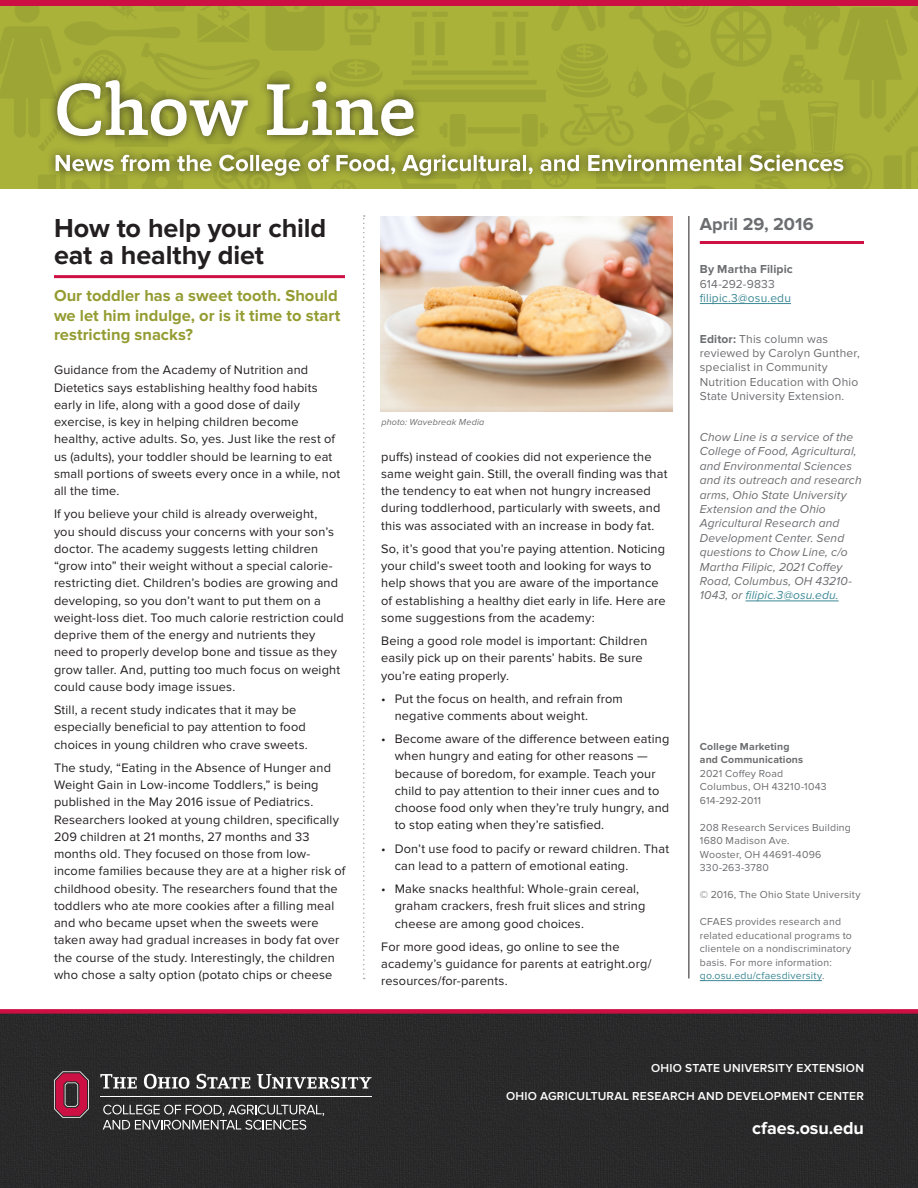
<style>
.page{position:relative;width:918px;height:1188px;background:#fff}
.page>*{position:absolute;margin:0;border:0;box-sizing:border-box;transform-origin:0 0}
.Headline{font:700 27px "Proxima Nova";letter-spacing:-.005em;color:#231f20}
.t1{font:700 18px "Proxima Nova";letter-spacing:-.005em;color:#fff}
.Date{font:700 18px "Proxima Nova";color:#6c6d70}
.Question{font:700 16.5px/19.8px "Proxima Nova";color:#949c32}
.body_-_no_indent{font:12.75px/17.2px "Proxima Nova";letter-spacing:.015em;color:#231f20}
.Sidebar_text_3_-_ita{font:italic 12px/14.4px "Proxima Nova";letter-spacing:.01em;color:#6c6d70}
.Sidebar_text_1{font:12px/14.4px "Proxima Nova";letter-spacing:.015em;color:#6c6d70}
.t2{font:600 12px "Proxima Nova";letter-spacing:.02em;color:#fff}
.Sidebar_text_1-2{font:12px/14.4px "Proxima Nova";letter-spacing:.015em;color:#3d8996}
.Sidebar_text_2_-_sma{font:10.5px/13.5px "Proxima Nova";letter-spacing:.02em;color:#6c6d70}
.Sidebar_text_2_-_sma-2{font:700 10.5px/13.5px "Proxima Nova";letter-spacing:.015em;color:#6c6d70}
.photo_credit{font:italic 9px "Proxima Nova";letter-spacing:.02em;color:#6c6d70}
.s1{font-weight:700;color:#6c6d70}
.s2{color:#6c6d70}
.s3{font-weight:700}
.s4{color:#3d8996}
</style>
<div class="page">
<img style="left:0;top:6px;width:918px;height:183px">
<div style="left:0;top:0;width:918px;height:6px;background:#cd1044"></div>
<div style="left:48px;top:71px;width:375px;height:74px;background:#231f20;opacity:.75"></div>
<svg style="left:57px;top:80px;width:357px;height:56px"></svg>
<div style="left:46px;top:145px;width:807px;height:40px;background:#231f20;opacity:.75"></div>
<svg style="left:56px;top:155px;width:787px;height:21px"></svg>
<hr style="left:700px;top:303px;width:91px;height:1px;background:#3d8996">
<hr style="left:746px;top:601px;width:93px;height:1px;background:#3d8996">
<hr style="left:700px;top:241px;width:164px;height:3px;background:#cd1044">
<hr style="left:54px;top:275px;width:291px;height:3px;background:#cd1044">
<hr style="left:700px;top:980px;width:122px;height:1px;background:#3d8996">
<img style="left:381px;top:216px;width:291px;height:195px">
<div style="left:0;top:1014px;width:918px;height:174px;background:#2a292a"></div>
<svg style="left:103px;top:1105px;width:221px;height:25px;background:#5a5a5b"></svg>
<svg style="left:54px;top:1071px;width:35px;height:47px;background:#8f324c"></svg>
<hr style="left:100px;top:1096px;width:272px;height:1px;background:#fff">
<svg style="left:100px;top:1074px;width:37px;height:15px"></svg>
<svg style="left:144px;top:1074px;width:45px;height:15px"></svg>
<svg style="left:197px;top:1074px;width:53px;height:15px"></svg>
<svg style="left:257px;top:1074px;width:115px;height:15px"></svg>
<div style="left:0;top:1009px;width:918px;height:5px;background:#cd1044"></div>
<hr style="left:688px;top:216px;width:1px;height:762px;background:#231f20">
<svg style="left:363px;top:215px;width:2px;height:764px"></svg>
<p class="Headline" style="left:54px;top:213px;width:274px">How to help your child</p>
<p class="Date" style="left:700px;top:214px;width:115px">April 29, 2016</p>
<p class="Headline" style="left:54px;top:240px;width:212px">eat a healthy diet</p>
<p class="Question" style="left:54px;top:286px;width:288px">Our toddler has a sweet tooth. Should we let him indulge, or is it time to start restricting snacks?</p>
<p class="body_-_no_indent" style="left:54px;top:362px;width:288px">Guidance from the Academy of Nutrition and Dietetics says establishing healthy food habits early in life, along with a good dose of daily exercise, is key in helping children become healthy, active adults. So, yes. Just like the rest of us (adults), your toddler should be learning to eat small portions of sweets every once in a while, not all the time.</p>
<p class="body_-_no_indent" style="left:54px;top:506px;width:291px">If you believe your child is already overweight,<br>you should discuss your concerns with your son’s doctor. The academy suggests letting children “grow into” their weight without a special calorie&shy;restricting diet. Children’s bodies are growing and developing, so you don’t want to put them on a weight-loss diet. Too much calorie restriction could deprive them of the energy and nutrients they need to properly develop bone and tissue as they grow taller. And, putting too much focus on weight could cause body image issues.</p>
<p class="body_-_no_indent" style="left:54px;top:701px;width:255px">Still, a recent study indicates that it may be especially beneficial to pay attention to food choices in young children who crave sweets.</p>
<p class="body_-_no_indent" style="left:54px;top:759px;width:293px">The study, “Eating in the Absence of Hunger and Weight Gain in Low-income Toddlers,” is being published in the May 2016 issue of Pediatrics.<br>Researchers looked at young children, specifically 209 children at 21 months, 27 months and 33 months old. They focused on those from low&shy;income families because they are at a higher risk of childhood obesity. The researchers found that the toddlers who ate more cookies after a filling meal and who became upset when the sweets were taken away had gradual increases in body fat over the course of the study. Interestingly, the children who chose a salty option (potato chips or cheese</p>
<p class="Sidebar_text_1-2" style="left:700px;top:262px;width:94px"><span class="s1">By Martha Filipic<br></span><span class="s2">614-292-9833 </span>filipic.3@osu.edu</p>
<p class="Sidebar_text_1" style="left:700px;top:332px;width:161px"><span class="s3">Editor:</span> This column was reviewed by Carolyn Gunther, specialist in Community<br>Nutrition Education with Ohio<br>State University Extension.</p>
<p class="Sidebar_text_3_-_ita" style="left:700px;top:430px;width:163px">Chow Line is a service of the<br>College of Food, Agricultural, and Environmental Sciences and its outreach and research arms, Ohio State University<br>Extension and the Ohio<br>Agricultural Research and<br>Development Center. Send questions to Chow Line, c/o<br>Martha Filipic, 2021 Coffey<br>Road, Columbus, OH 43210-<br>1043, or <span class="s4">filipic.3@osu.edu.</span></p>
<p class="photo_credit" style="left:381px;top:417px;width:105px">photo: Wavebreak Media</p>
<p class="body_-_no_indent" style="left:381px;top:448px;width:288px">puffs) instead of cookies did not experience the same weight gain. Still, the overall finding was that the tendency to eat when not hungry increased during toddlerhood, particularly with sweets, and this was associated with an increase in body fat.</p>
<p class="body_-_no_indent" style="left:381px;top:540px;width:286px">So, it’s good that you’re paying attention. Noticing your child’s sweet tooth and looking for ways to help shows that you are aware of the importance of establishing a healthy diet early in life. Here are some suggestions from the academy:</p>
<p class="body_-_no_indent" style="left:381px;top:632px;width:268px">Being a good role model is important: Children easily pick up on their parents’ habits. Be sure you’re eating properly.</p>
<p class="body_-_no_indent" style="left:395px;top:690px;width:230px;text-indent:-14px">• Put the focus on health, and refrain from negative comments about weight.</p>
<p class="body_-_no_indent" style="left:395px;top:731px;width:276px;text-indent:-14px">• Become aware of the difference between eating when hungry and eating for other reasons — because of boredom, for example. Teach your child to pay attention to their inner cues and to choose food only when they’re truly hungry, and to stop eating when they’re satisfied.</p>
<p class="body_-_no_indent" style="left:395px;top:840px;width:276px;text-indent:-14px">• Don’t use food to pacify or reward children. That can lead to a pattern of emotional eating.</p>
<p class="body_-_no_indent" style="left:395px;top:880px;width:252px;text-indent:-14px">• Make snacks healthful: Whole-grain cereal, graham crackers, fresh fruit slices and string cheese are among good choices.</p>
<p class="body_-_no_indent" style="left:381px;top:938px;width:272px">For more good ideas, go online to see the academy’s guidance for parents at eatright.org/ resources/for-parents.</p>
<p class="Sidebar_text_2_-_sma-2" style="left:700px;top:740px;width:105px">College Marketing and Communications</p>
<p class="Sidebar_text_2_-_sma" style="left:700px;top:767px;width:85px">2021 Coffey Road</p>
<p class="Sidebar_text_2_-_sma" style="left:700px;top:780px;width:128px">Columbus, OH 43210-1043</p>
<p class="Sidebar_text_2_-_sma" style="left:700px;top:794px;width:63px">614-292-2011</p>
<p class="Sidebar_text_2_-_sma" style="left:700px;top:821px;width:153px">208 Research Services Building</p>
<p class="Sidebar_text_2_-_sma" style="left:700px;top:834px;width:91px">1680 Madison Ave.</p>
<p class="Sidebar_text_2_-_sma" style="left:700px;top:848px;width:123px">Wooster, OH 44691-4096</p>
<p class="Sidebar_text_2_-_sma" style="left:700px;top:861px;width:71px">330-263-3780</p>
<p class="Sidebar_text_2_-_sma" style="left:700px;top:888px;width:162px">© 2016, The Ohio State University</p>
<p class="Sidebar_text_2_-_sma" style="left:700px;top:915px;width:154px">CFAES provides research and related educational programs to clientele on a nondiscriminatory basis. For more information: <span class="s4">go.osu.edu/cfaesdiversity</span>.</p>
<p class="t2" style="left:651px;top:1061px;width:214px">OHIO STATE UNIVERSITY EXTENSION</p>
<p class="t2" style="left:506px;top:1090px;width:359px">OHIO AGRICULTURAL RESEARCH AND DEVELOPMENT CENTER</p>
<p class="t1" style="left:752px;top:1118px;width:113px">cfaes.osu.edu</p>
</div>
